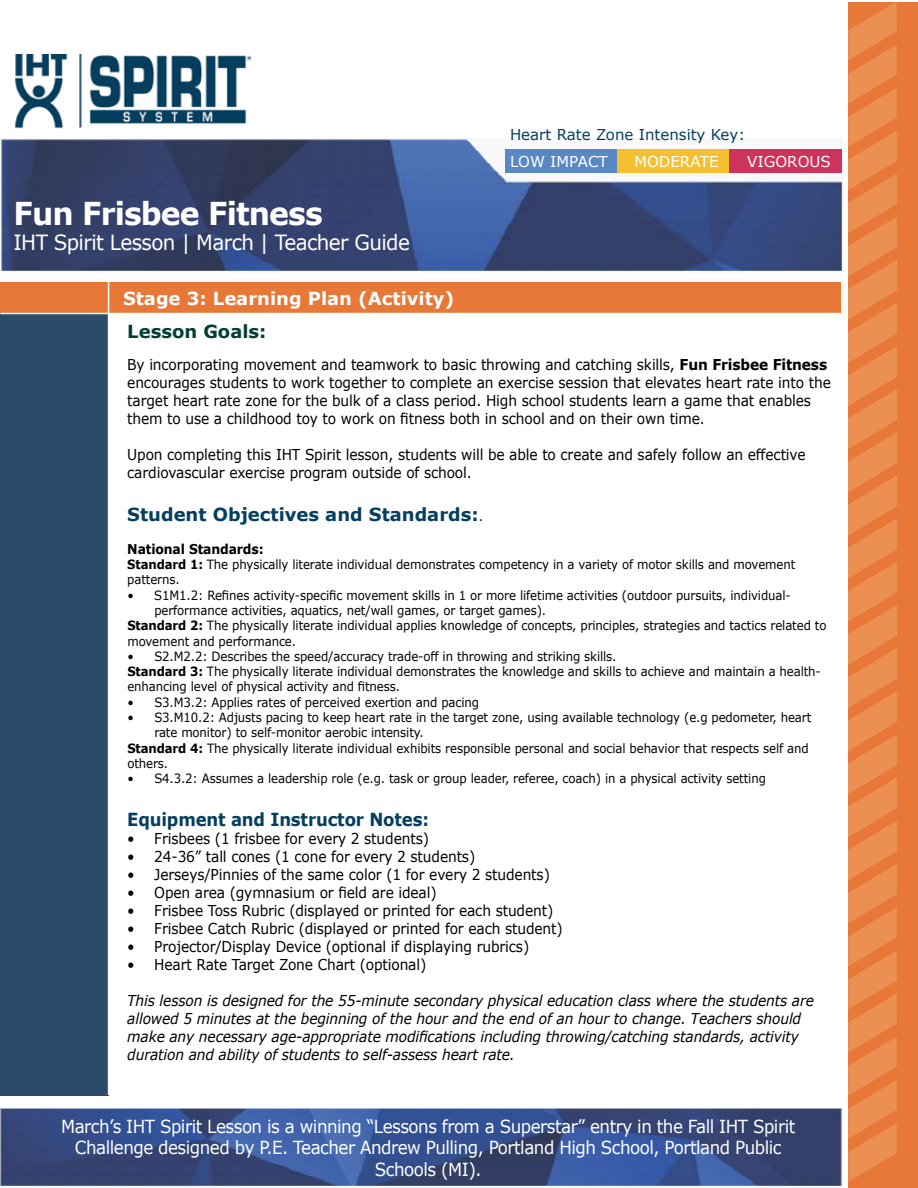
<style>
.page{position:relative;width:918px;height:1188px;background:#fff}
.page>*{position:absolute;margin:0;border:0;box-sizing:border-box;transform-origin:0 0}
.t1{font:700 31.5px "Verdana";letter-spacing:-.03em;color:#fff;scale:.95 1}
.t2{font:21px "Verdana";letter-spacing:-.03em;color:#fff;scale:.95 1}
.t3{font:18px/21.6px "Verdana";letter-spacing:-.03em;color:#fff;text-align:center;scale:.93 1}
.t4{font:700 18px "Verdana";color:#043f5f}
.t5{font:700 18px "Verdana";color:#fff}
.t6{font:700 18px "Verdana";color:#043f5f;scale:.92 1}
.t7{font:700 18px "Verdana";color:#043f32}
.t8{font:15px/18px "Verdana";letter-spacing:-.01em;color:#000;scale:.92 1}
.t9{font:italic 15px/18px "Verdana";letter-spacing:-.01em;color:#000;scale:.92 1}
.t10{font:15px "Verdana";color:#043f5f}
.t11{font:15px "Verdana";color:#fff}
.t12{font:700 13.5px "Verdana";letter-spacing:-.01em;color:#000;scale:.92 1}
.t13{font:12.75px/15.3px "Verdana";letter-spacing:-.01em;color:#000;scale:.92 1}
.s1{font-weight:700}
.s2{font-weight:400;font-size:12.75px;color:#000}
</style>
<div class="page">
<img style="left:15px;top:54px;width:235px;height:75px">
<img style="left:0;top:139px;width:843px;height:132px">
<div style="left:505px;top:149px;width:112px;height:23px;background:#5a88c5"></div>
<div style="left:617px;top:149px;width:113px;height:23px;background:#f4c032"></div>
<div style="left:730px;top:149px;width:112px;height:23px;background:#cd345c"></div>
<div style="left:848px;top:2px;width:70px;height:1186px;background:#e77837"></div>
<svg style="left:848px;top:2px;width:49px;height:1180px"></svg>
<div style="left:1px;top:314px;width:108px;height:781px;background:#2a4c68"></div>
<div style="left:1px;top:282px;width:840px;height:32px;background:#e77837"></div>
<hr style="left:108px;top:282px;width:1px;height:813px;background:#fdfdfd">
<hr style="left:1px;top:313px;width:840px;height:1px;background:#fdfdfd">
<img style="left:0;top:1108px;width:843px;height:78px">
<hr style="left:1px;top:1107px;width:840px;height:2px;background:#fdfdfd">
<h1 class="t1" style="left:14px;top:191px;width:327px">Fun Frisbee Fitness</h1>
<h2 class="t2" style="left:14px;top:228px;width:419px">IHT Spirit Lesson | March | Teacher Guide</h2>
<p class="t10" style="left:510px;top:125px;width:237px">Heart Rate Zone Intensity Key:</p>
<p class="t11" style="left:510px;top:152px;width:99px">LOW IMPACT</p>
<p class="t11" style="left:634px;top:152px;width:86px">MODERATE</p>
<p class="t11" style="left:747px;top:152px;width:85px">VIGOROUS</p>
<h3 class="t5" style="left:123px;top:285px;width:333px">Stage 3: Learning Plan (Activity)</h3>
<h3 class="t7" style="left:127px;top:318px;width:141px">Lesson Goals:</h3>
<p class="t8" style="left:127px;top:356px;width:766px">By incorporating movement and teamwork to basic throwing and catching skills, <span class="s1">Fun Frisbee Fitness </span>encourages students to work together to complete an exercise session that elevates heart rate into the target heart rate zone for the bulk of a class period. High school students learn a game that enables them to use a childhood toy to work on fitness both in school and on their own time.</p>
<p class="t8" style="left:127px;top:446px;width:739px">Upon completing this IHT Spirit lesson, students will be able to create and safely follow an effective cardiovascular exercise program outside of school.</p>
<h3 class="t4" style="left:127px;top:502px;width:357px">Student Objectives and Standards:<span class="s2">.</span></h3>
<p class="t12" style="left:127px;top:539px;width:150px">National Standards:</p>
<p class="t13" style="left:127px;top:557px;width:728px"><span class="s1">Standard 1:</span> The physically literate individual demonstrates competency in a variety of motor skills and movement patterns.</p>
<p class="t13" style="left:127px;top:587px;width:723px">• S1M1.2: Refines activity-specific movement skills in 1 or more lifetime activities (outdoor pursuits, individual-</p>
<p class="t13" style="left:154px;top:603px;width:427px">performance activities, aquatics, net/wall games, or target games).</p>
<p class="t13" style="left:127px;top:618px;width:761px"><span class="s1">Standard 2:</span> The physically literate individual applies knowledge of concepts, principles, strategies and tactics related to</p>
<p class="t13" style="left:127px;top:633px;width:185px">movement and performance.</p>
<p class="t13" style="left:127px;top:648px;width:755px">• S2.M2.2: Describes the speed/accuracy trade-off in throwing and striking skills.<br><span class="s1">Standard 3:</span> The physically literate individual demonstrates the knowledge and skills to achieve and maintain a health&shy;enhancing level of physical activity and fitness.</p>
<p class="t13" style="left:127px;top:694px;width:384px">• S3.M3.2: Applies rates of perceived exertion and pacing</p>
<p class="t13" style="left:127px;top:710px;width:745px">• S3.M10.2: Adjusts pacing to keep heart rate in the target zone, using available technology (e.g pedometer, heart</p>
<p class="t13" style="left:154px;top:725px;width:294px">rate monitor) to self-monitor aerobic intensity.</p>
<p class="t13" style="left:127px;top:740px;width:742px"><span class="s1">Standard 4:</span> The physically literate individual exhibits responsible personal and social behavior that respects self and</p>
<p class="t13" style="left:127px;top:756px;width:46px">others.</p>
<p class="t13" style="left:127px;top:771px;width:696px">• S4.3.2: Assumes a leadership role (e.g. task or group leader, referee, coach) in a physical activity setting</p>
<h3 class="t6" style="left:127px;top:807px;width:329px">Equipment and Instructor Notes:</h3>
<p class="t8" style="left:127px;top:830px;width:329px">• Frisbees (1 frisbee for every 2 students)</p>
<p class="t8" style="left:127px;top:848px;width:380px">• 24-36” tall cones (1 cone for every 2 students)</p>
<p class="t8" style="left:127px;top:866px;width:461px">• Jerseys/Pinnies of the same color (1 for every 2 students)</p>
<p class="t8" style="left:127px;top:884px;width:338px">• Open area (gymnasium or field are ideal)</p>
<p class="t8" style="left:127px;top:902px;width:465px">• Frisbee Toss Rubric (displayed or printed for each student)</p>
<p class="t8" style="left:127px;top:920px;width:475px">• Frisbee Catch Rubric (displayed or printed for each student)</p>
<p class="t8" style="left:127px;top:938px;width:438px">• Projector/Display Device (optional if displaying rubrics)</p>
<p class="t8" style="left:127px;top:956px;width:327px">• Heart Rate Target Zone Chart (optional)</p>
<p class="t9" style="left:127px;top:992px;width:748px">This lesson is designed for the 55-minute secondary physical education class where the students are allowed 5 minutes at the beginning of the hour and the end of an hour to change. Teachers should make any necessary age-appropriate modifications including throwing/catching standards, activity duration and ability of students to self-assess heart rate.</p>
<h3 class="t3" style="left:61px;top:1115px;width:791px">March’s IHT Spirit Lesson is a winning “Lessons from a Superstar” entry in the Fall IHT Spirit<br>Challenge designed by P.E. Teacher Andrew Pulling, Portland High School, Portland Public<br>Schools (MI).</h3>
</div>
